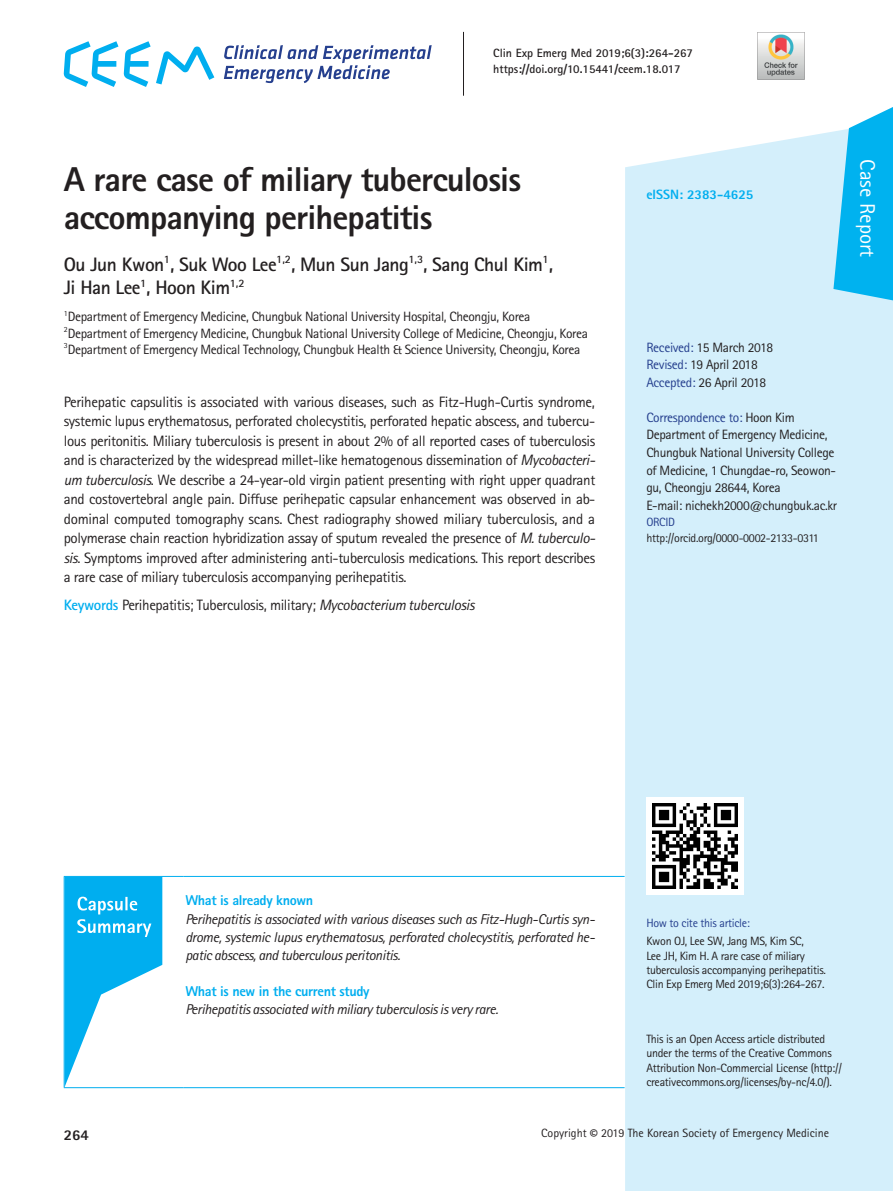
<style>
.page{position:relative;width:893px;height:1191px;background:#fff}
.page>*{position:absolute;margin:0;border:0;box-sizing:border-box;transform-origin:0 0}
.제목{font:800 34.5px/38px "Rotis Sans Serif Std";letter-spacing:-.025em;color:#231f20}
.t1{font:21px "Rotis Sans Serif Std";color:#fff}
.저자{font:700 19.5px/23.4px "Rotis Sans Serif Std";letter-spacing:-.025em;color:#231f20}
.초록{font:15px/19.5px "Rotis Sans Serif Std";letter-spacing:-.025em;color:#231f20;text-align:justify}
.t2{font:800 15px "Rotis Sans Serif Std";color:#231f20}
.요약_article_본문{font:italic 14.25px/18px "Rotis Sans Serif Std";letter-spacing:-.025em;color:#231f20;text-align:justify}
.요약_article_볼드{font:800 14.25px "Rotis Sans Serif Std";letter-spacing:-.025em;color:#00aeef}
.소속{font:13.5px "Rotis Sans Serif Std";letter-spacing:-.025em;color:#231f20}
.교신저자{font:13.5px/17.5px "Rotis Sans Serif Std";letter-spacing:-.025em;color:#231f20}
.교신저자-2{font:13.5px "Rotis Sans Serif Std";letter-spacing:-.025em;color:#253f8e}
.t3{font:800 13.5px "Rotis Sans Serif Std";color:#00aeef}
.인용주소본문{font:12px/14.4px "Rotis Sans Serif Std";letter-spacing:-.025em;color:#231f20}
.잡지볼륨{font:700 12px "Rotis Sans Serif Std";color:#231f20}
.인용주소본문-2{font:12px "Rotis Sans Serif Std";color:#231f20}
.교신저자-3{font:12px "Rotis Sans Serif Std";letter-spacing:-.025em;color:#231f20}
.인용주소볼드{font:12px "Rotis Sans Serif Std";letter-spacing:-.025em;color:#253f8e}
.교신저자-4{font:12px "Rotis Sans Serif Std";letter-spacing:-.025em;color:#253f8e}
.s1{font-style:italic}
.s2{font-weight:700;color:#00aeef}
.s3{color:#253f8e}
.s4{color:#231f20}
.s5{font-family:"Myriad Pro";font-weight:700}
</style>
<div class="page">
<div style="left:625px;top:131px;width:268px;height:1060px;background:#d4effb"></div>
<svg style="left:833px;top:107px;width:60px;height:193px;background:#31c0f1"></svg>
<svg style="left:64px;top:41px;width:54px;height:46px"></svg>
<svg style="left:124px;top:41px;width:90px;height:46px"></svg>
<svg style="left:224px;top:45px;width:208px;height:38px"></svg>
<hr style="left:463px;top:32px;width:1px;height:64px;background:#231f20">
<div style="left:646px;top:797px;width:98px;height:98px;background:#fff"></div>
<img style="left:653px;top:803px;width:85px;height:85px">
<hr style="left:64px;top:876px;width:1px;height:211px;background:#00aeef">
<hr style="left:183px;top:876px;width:442px;height:1px;background:#00aeef">
<hr style="left:183px;top:1087px;width:442px;height:1px;background:#00aeef">
<hr style="left:64px;top:876px;width:119px;height:1px;background:#00aeef">
<hr style="left:64px;top:1087px;width:119px;height:1px;background:#00aeef">
<svg style="left:65px;top:876px;width:97px;height:210px"></svg>
<img style="left:758px;top:32px;width:46px;height:47px">
<p class="잡지볼륨" style="left:493px;top:45px;width:201px">Clin Exp Emerg Med 2019;6(3):264-267</p>
<p class="잡지볼륨" style="left:493px;top:62px;width:189px">https://doi.org/10.15441/ceem.18.017</p>
<p class="제목" style="left:64px;top:160px;width:459px">A rare case of miliary tuberculosis accompanying perihepatitis</p>
<p class="저자" style="left:64px;top:252px;width:491px">Ou Jun Kwon<sup>1</sup>, Suk Woo Lee<sup>1,2</sup>, Mun Sun Jang<sup>1,3</sup>, Sang Chul Kim<sup>1</sup>,<br>Ji Han Lee<sup>1</sup>, Hoon Kim<sup>1,2</sup></p>
<p class="소속" style="left:64px;top:309px;width:468px"><sup>1</sup>Department of Emergency Medicine, Chungbuk National University Hospital, Cheongju, Korea</p>
<p class="소속" style="left:64px;top:325px;width:526px"><sup>2</sup>Department of Emergency Medicine, Chungbuk National University College of Medicine, Cheongju, Korea</p>
<p class="소속" style="left:64px;top:341px;width:518px"><sup>3</sup>Department of Emergency Medical Technology, Chungbuk Health &amp; Science University, Cheongju, Korea</p>
<p class="초록" style="left:64px;top:392px;width:533px">Perihepatic capsulitis is associated with various diseases, such as Fitz-Hugh-Curtis syndrome, systemic lupus erythematosus, perforated cholecystitis, perforated hepatic abscess, and tubercu&shy;lous peritonitis. Miliary tuberculosis is present in about 2% of all reported cases of tuberculosis and is characterized by the widespread millet-like hematogenous dissemination of <span class="s1">Mycobacteri&shy;um tuberculosis</span>. We describe a 24-year-old virgin patient presenting with right upper quadrant and costovertebral angle pain. Diffuse perihepatic capsular enhancement was observed in ab&shy;dominal computed tomography scans. Chest radiography showed miliary tuberculosis, and a polymerase chain reaction hybridization assay of sputum revealed the presence of <span class="s1">M. tuberculo&shy;sis</span>. Symptoms improved after administering anti-tuberculosis medications. This report describes a rare case of miliary tuberculosis accompanying perihepatitis.</p>
<p class="초록" style="left:64px;top:595px;width:412px"><span class="s2">Keywords</span> Perihepatitis; Tuberculosis, military; <span class="s1">Mycobacterium tuberculosis</span></p>
<p class="t3" style="left:646px;top:185px;width:109px">eISSN: 2383-4625</p>
<p class="t1" style="left:880px;top:159px;width:99px;rotate:90deg">Case Report</p>
<p class="교신저자" style="left:646px;top:338px;width:128px"><span class="s3">Received:</span> 15 March 2018</p>
<p class="교신저자" style="left:646px;top:356px;width:113px"><span class="s3">Revised:</span> 19 April 2018</p>
<p class="교신저자" style="left:646px;top:373px;width:121px"><span class="s3">Accepted:</span> 26 April 2018</p>
<p class="교신저자-2" style="left:646px;top:409px;width:150px">Correspondence to: <span class="s4">Hoon Kim</span></p>
<p class="교신저자" style="left:646px;top:426px;width:191px">Department of Emergency Medicine, Chungbuk National University College of Medicine, 1 Chungdae-ro, Seowon&shy;gu, Cheongju 28644, Korea</p>
<p class="교신저자" style="left:646px;top:496px;width:192px">E-mail: nichekh2000@chungbuk.ac.kr</p>
<p class="교신저자-4" style="left:646px;top:515px;width:30px">ORCID</p>
<p class="교신저자-3" style="left:646px;top:530px;width:174px">http://orcid.org/0000-0002-2133-0311</p>
<p class="요약_article_볼드" style="left:185px;top:891px;width:129px">What is already known</p>
<p class="요약_article_본문" style="left:185px;top:909px;width:411px">Perihepatitis is associated with various diseases such as Fitz-Hugh-Curtis syn&shy;drome, systemic lupus erythematosus, perforated cholecystitis, perforated he&shy;patic abscess, and tuberculous peritonitis.</p>
<p class="요약_article_볼드" style="left:185px;top:981px;width:186px">What is new in the current study</p>
<p class="요약_article_본문" style="left:185px;top:999px;width:314px">Perihepatitis associated with miliary tuberculosis is very rare.</p>
<p class="인용주소볼드" style="left:646px;top:915px;width:105px">How to cite this article:</p>
<p class="인용주소본문" style="left:646px;top:934px;width:181px">Kwon OJ, Lee SW, Jang MS, Kim SC,<br>Lee JH, Kim H. A rare case of miliary tuberculosis accompanying perihepatitis.<br>Clin Exp Emerg Med 2019;6(3):264-267.</p>
<p class="인용주소본문" style="left:646px;top:1031px;width:197px">This is an Open Access article distributed under the terms of the Creative Commons Attribution Non-Commercial License (http:// creativecommons.org/licenses/by-nc/4.0/).</p>
<p class="t2" style="left:64px;top:1125px;width:27px">264</p>
<p class="인용주소본문-2" style="left:541px;top:1126px;width:290px">Copyright <span class="s5">©</span> 2019 The Korean Society of Emergency Medicine</p>
</div>
